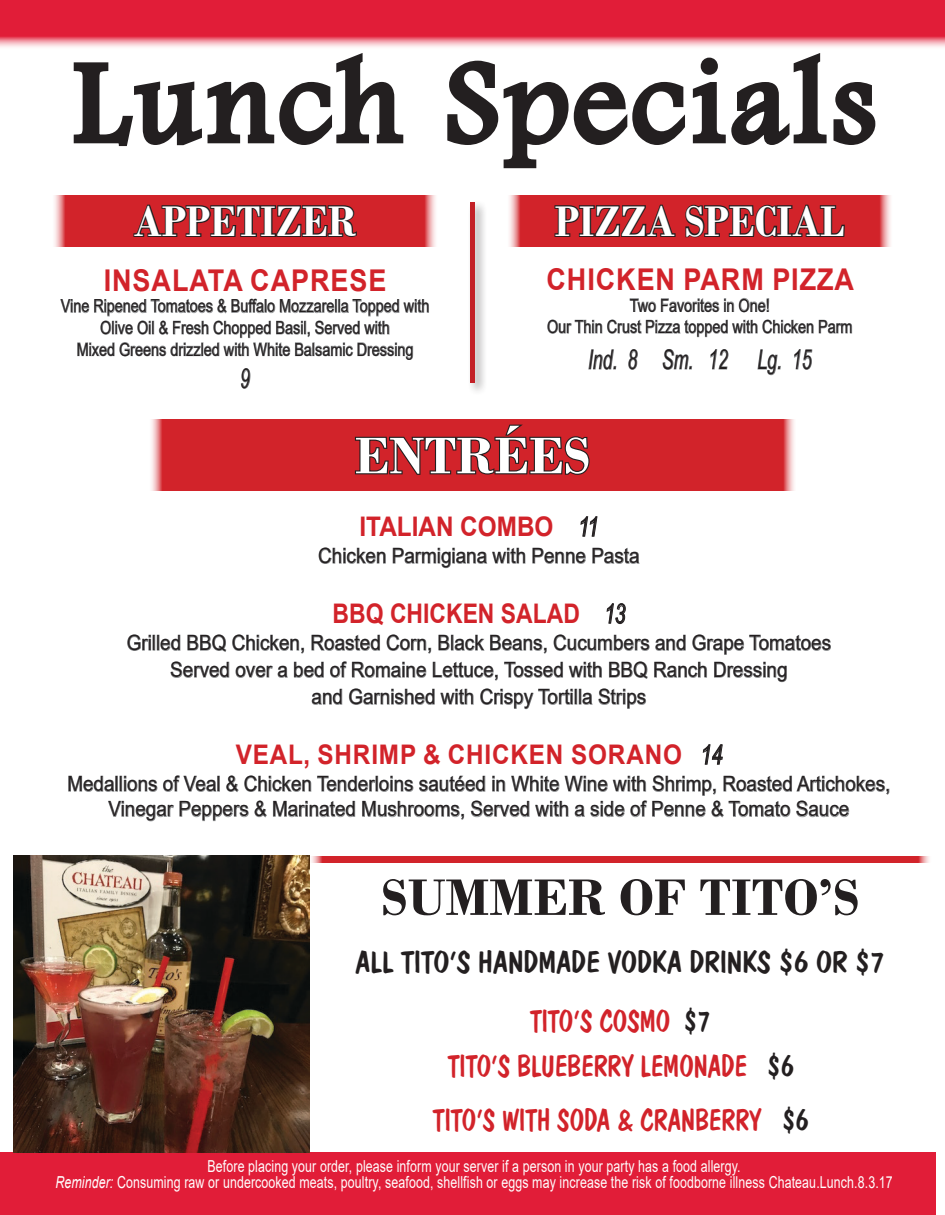
<style>
.page{position:relative;width:945px;height:1215px;background:#fff}
.page>*{position:absolute;margin:0;border:0;box-sizing:border-box;transform-origin:0 0}
.t1{font:120px "Footlight MT Light";letter-spacing:.05em;color:#231f20}
.t2{font:700 54px "Bodoni";color:#231f20}
.t3{font:700 54px "Bodoni";color:#fff}
.t4{font:700 45px "Bodoni";color:#fff;scale:.9 1}
.t5{font:30px "Dom Casual Becker";color:#d2232a;scale:.9 1}
.t6{font:30px "Dom Casual Becker";color:#231f20}
.t7{font:700 30px "Arial";letter-spacing:.035em;color:#d2232a;scale:.9 1}
.t8{font:700 27px "Arial";letter-spacing:.035em;color:#d2232a;scale:.9 1}
.t9{font:700 27px "Arial";color:#d2232a;scale:.85 1}
.t10{font:italic 27px "Arial Narrow";color:#231f20;scale:.8 1}
.t11{font:700 27px "Arial";color:#d2232a;scale:.9 1}
.t12{font:21px/25.2px "Arial";color:#231f20;text-align:center;scale:.9 1}
.t13{font:18px/21.6px "Arial";color:#231f20;text-align:center;scale:.8 1}
.t14{font:16.5px/16.5px "Arial";letter-spacing:.01em;color:#fff;text-align:center;scale:.75 1}
.t15{font:15px/15.6px "Arial";letter-spacing:.01em;color:#fff;text-align:center;scale:.75 1}
.s1{font-family:"Arial Narrow";font-weight:400;font-style:italic;color:#231f20}
.s2{color:#231f20}
.s3{font-style:italic}
</style>
<div class="page">
<svg style="left:0;top:0;width:945px;height:47px;background:#e43a51"></svg>
<svg style="left:73px;top:53px;width:331px;height:94px"></svg>
<svg style="left:447px;top:53px;width:429px;height:116px"></svg>
<div style="left:0;top:1153px;width:935px;height:62px;background:#e11d38"></div>
<svg style="left:580px;top:516px;width:18px;height:21px"></svg>
<svg style="left:318px;top:547px;width:68px;height:17px"></svg>
<svg style="left:392px;top:547px;width:134px;height:21px"></svg>
<svg style="left:532px;top:547px;width:54px;height:17px"></svg>
<svg style="left:592px;top:547px;width:48px;height:17px"></svg>
<svg style="left:606px;top:603px;width:20px;height:21px"></svg>
<svg style="left:127px;top:634px;width:54px;height:17px"></svg>
<svg style="left:187px;top:634px;width:117px;height:20px"></svg>
<svg style="left:311px;top:634px;width:69px;height:17px"></svg>
<svg style="left:386px;top:634px;width:46px;height:20px"></svg>
<svg style="left:438px;top:634px;width:109px;height:20px"></svg>
<svg style="left:553px;top:634px;width:133px;height:17px"></svg>
<svg style="left:692px;top:634px;width:139px;height:21px"></svg>
<svg style="left:170px;top:661px;width:118px;height:17px"></svg>
<svg style="left:294px;top:661px;width:30px;height:17px"></svg>
<svg style="left:330px;top:661px;width:97px;height:17px"></svg>
<svg style="left:433px;top:661px;width:65px;height:20px"></svg>
<svg style="left:504px;top:661px;width:98px;height:17px"></svg>
<svg style="left:609px;top:661px;width:39px;height:18px"></svg>
<svg style="left:654px;top:661px;width:53px;height:17px"></svg>
<svg style="left:714px;top:661px;width:73px;height:21px"></svg>
<svg style="left:311px;top:688px;width:32px;height:17px"></svg>
<svg style="left:349px;top:688px;width:125px;height:17px"></svg>
<svg style="left:480px;top:688px;width:166px;height:21px"></svg>
<svg style="left:68px;top:744px;width:822px;height:78px"></svg>
<div style="left:52px;top:195px;width:386px;height:52px;background:#d2232a"></div>
<svg style="left:133px;top:204px;width:224px;height:33px"></svg>
<div style="left:149px;top:420px;width:647px;height:71px;background:#d2232a"></div>
<svg style="left:354px;top:424px;width:236px;height:51px"></svg>
<div style="left:507px;top:195px;width:386px;height:52px;background:#d2232a"></div>
<svg style="left:554px;top:204px;width:122px;height:33px"></svg>
<svg style="left:685px;top:204px;width:160px;height:34px"></svg>
<div style="left:467px;top:200px;width:21px;height:195px;background:#231f20;opacity:.45"></div>
<div style="left:470px;top:202px;width:5px;height:181px;background:#c32026"></div>
<svg style="left:60px;top:298px;width:369px;height:62px"></svg>
<svg style="left:241px;top:368px;width:10px;height:21px"></svg>
<div style="left:309px;top:856px;width:623px;height:6px;background:#d2232a"></div>
<svg style="left:547px;top:298px;width:305px;height:40px"></svg>
<svg style="left:588px;top:349px;width:28px;height:21px"></svg>
<svg style="left:628px;top:349px;width:10px;height:21px"></svg>
<svg style="left:662px;top:349px;width:30px;height:21px"></svg>
<svg style="left:710px;top:349px;width:19px;height:21px"></svg>
<svg style="left:757px;top:349px;width:24px;height:26px"></svg>
<svg style="left:794px;top:349px;width:19px;height:21px"></svg>
<img style="left:14px;top:856px;width:295px;height:297px">
<p class="t1" style="left:73px;top:31px;width:804px">Lunch Specials</p>
<h3 class="t4" style="left:134px;top:195px;width:249px">APPETIZER</h3>
<p class="t7" style="left:104px;top:259px;width:316px">INSALATA CAPRESE</p>
<p class="t13" style="left:61px;top:295px;width:462px">Vine Ripened Tomatoes &amp; Buffalo Mozzarella Topped with<br>Olive Oil &amp; Fresh Chopped Basil, Served with</p>
<p class="t13" style="left:77px;top:338px;width:423px">Mixed Greens drizzled with White Balsamic Dressing</p>
<p class="t10" style="left:240px;top:360px;width:14px">9</p>
<h3 class="t4" style="left:555px;top:195px;width:323px">PIZZA SPECIAL</h3>
<p class="t7" style="left:546px;top:258px;width:343px">CHICKEN PARM PIZZA</p>
<p class="t13" style="left:630px;top:294px;width:177px">Two Favorites in One!</p>
<p class="t13" style="left:547px;top:316px;width:383px">Our Thin Crust Pizza topped with Chicken Parm</p>
<p class="t10" style="left:588px;top:341px;width:281px">Ind. 8 Sm. 12 Lg. 15</p>
<h2 class="t3" style="left:355px;top:424px;width:237px">ENTRÉES</h2>
<p class="t11" style="left:360px;top:508px;width:267px">ITALIAN COMBO <span class="s1">11</span></p>
<p class="t12" style="left:318px;top:543px;width:359px">Chicken Parmigiana with Penne Pasta</p>
<p class="t9" style="left:333px;top:595px;width:346px">BBQ CHICKEN SALAD <span class="s1">13</span></p>
<p class="t12" style="left:127px;top:630px;width:784px">Grilled BBQ Chicken, Roasted Corn, Black Beans, Cucumbers and Grape Tomatoes</p>
<p class="t12" style="left:170px;top:657px;width:687px">Served over a bed of Romaine Lettuce, Tossed with BBQ Ranch Dressing</p>
<p class="t12" style="left:312px;top:684px;width:373px">and Garnished with Crispy Tortilla Strips</p>
<p class="t8" style="left:236px;top:736px;width:542px">VEAL, SHRIMP &amp; CHICKEN SORANO <span class="s1">14</span></p>
<p class="t12" style="left:67px;top:771px;width:916px">Medallions of Veal &amp; Chicken Tenderloins sautéed in White Wine with Shrimp, Roasted Artichokes,<br>Vinegar Peppers &amp; Marinated Mushrooms, Served with a side of Penne &amp; Tomato Sauce</p>
<p class="t2" style="left:381px;top:865px;width:480px">SUMMER OF TITO’S</p>
<p class="t6" style="left:356px;top:945px;width:531px">ALL TITO’S HANDMADE VODKA DRINKS $6 OR $7</p>
<p class="t5" style="left:530px;top:1003px;width:203px">TITO’S COSMO <span class="s2">$7</span></p>
<p class="t5" style="left:448px;top:1048px;width:386px">TITO’S BLUEBERRY LEMONADE <span class="s2">$6</span></p>
<p class="t5" style="left:433px;top:1102px;width:419px">TITO’S WITH SODA &amp; CRANBERRY <span class="s2">$6</span></p>
<p class="t14" style="left:55px;top:1157px;width:1118px">Before placing your order, please inform your server if a person in your party has a food allergy.<br><span class="s3">Reminder:</span> Consuming raw or undercooked meats, poultry, seafood, shellfish or eggs may increase the risk of foodborne illness Chateau.Lunch.8.3.17</p>
<p class="t15" style="left:148px;top:1159px;width:866px">Before placing your order, please inform your server if a person in your party has a food allergy.<br><span class="s3">Reminder:</span> Consuming raw or undercooked meats, poultry, seafood, shellfish or eggs may increase the risk of foodborne illness.</p>
</div>
